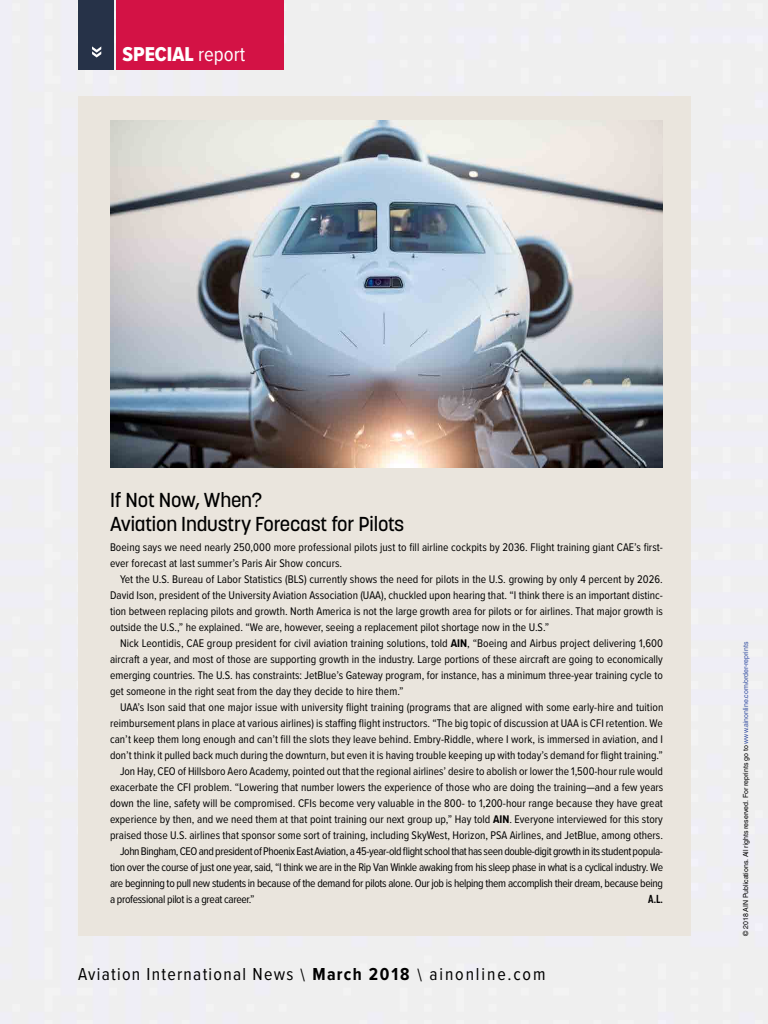
<style>
.page{position:relative;width:768px;height:1024px;background:#efefef}
.page>*{position:absolute;margin:0;border:0;box-sizing:border-box;transform-origin:0 0}
.t1{font:20.8px "Proxima Nova Cond Extrabld";color:#fff}
.t2{font:500 20px/24px "Korolev";letter-spacing:-.01em;color:#000}
.t3{font:18px "Proxima Nova Cond";letter-spacing:.07em;color:#000}
.t4{font:11.5px/16px "Proxima Nova Cond";color:#000;text-align:justify}
.t5{font:11.5px "Proxima Nova Cond";letter-spacing:-.03em;color:#000}
.t6{font:700 11.5px "Korolev Condensed";color:#000}
.t7{font:7px "Helvetica LT Std";letter-spacing:-.005em;color:#000}
.s1{font-family:"Proxima Nova Cond"}
.s2{font-weight:700}
.s3{color:#3953a4}
</style>
<div class="page">
<div style="left:78px;top:0;width:36px;height:70px;background:#263248"></div>
<div style="left:116px;top:0;width:167px;height:70px;background:#d31245"></div>
<svg style="left:92px;top:46px;width:9px;height:12px"></svg>
<div style="left:78px;top:96px;width:613px;height:840px;background:#eae5dd"></div>
<img style="left:110px;top:120px;width:553px;height:348px">
<h1 class="t1" style="left:123px;top:38px;width:124px">SPECIAL <span class="s1">report</span></h1>
<h2 class="t2" style="left:110px;top:488px;width:296px">If Not Now, When?<br>Aviation Industry Forecast for Pilots</h2>
<p class="t4" style="left:110px;top:539px;width:555px">Boeing says we need nearly 250,000 more professional pilots just to fill airline cockpits by 2036. Flight training giant CAE’s first&shy;ever forecast at last summer’s Paris Air Show concurs.</p>
<p class="t4" style="left:110px;top:571px;width:555px;text-indent:10px">Yet the U.S. Bureau of Labor Statistics (BLS) currently shows the need for pilots in the U.S. growing by only 4 percent by 2026.<br>David Ison, president of the University Aviation Association (UAA), chuckled upon hearing that. “I think there is an important distinc&shy;tion between replacing pilots and growth. North America is not the large growth area for pilots or for airlines. That major growth is outside the U.S.,” he explained. “We are, however, seeing a replacement pilot shortage now in the U.S.”</p>
<p class="t4" style="left:110px;top:635px;width:555px;text-indent:10px">Nick Leontidis, CAE group president for civil aviation training solutions, told <span class="s2">AIN</span>, “Boeing and Airbus project delivering 1,600 aircraft a year, and most of those are supporting growth in the industry. Large portions of these aircraft are going to economically emerging countries. The U.S. has constraints: JetBlue’s Gateway program, for instance, has a minimum three-year training cycle to get someone in the right seat from the day they decide to hire them.”</p>
<p class="t4" style="left:120px;top:699px;width:545px">UAA’s Ison said that one major issue with university flight training (programs that are aligned with some early-hire and tuition</p>
<p class="t4" style="left:110px;top:715px;width:554px">reimbursement plans in place at various airlines) is staffing flight instructors. “The big topic of discussion at UAA is CFI retention. We</p>
<p class="t4" style="left:110px;top:731px;width:555px">can’t keep them long enough and can’t fill the slots they leave behind. Embry-Riddle, where I work, is immersed in aviation, and I</p>
<p class="t4" style="left:110px;top:747px;width:554px">don’t think it pulled back much during the downturn, but even it is having trouble keeping up with today’s demand for flight training.”</p>
<p class="t4" style="left:120px;top:763px;width:545px">Jon Hay, CEO of Hillsboro Aero Academy, pointed out that the regional airlines’ desire to abolish or lower the 1,500-hour rule would</p>
<p class="t4" style="left:110px;top:779px;width:555px">exacerbate the CFI problem. “Lowering that number lowers the experience of those who are doing the training—and a few years</p>
<p class="t4" style="left:110px;top:795px;width:555px">down the line, safety will be compromised. CFIs become very valuable in the 800- to 1,200-hour range because they have great</p>
<p class="t4" style="left:110px;top:811px;width:554px">experience by then, and we need them at that point training our next group up,” Hay told <span class="s2">AIN</span>. Everyone interviewed for this story</p>
<p class="t4" style="left:110px;top:827px;width:555px">praised those U.S. airlines that sponsor some sort of training, including SkyWest, Horizon, PSA Airlines, and JetBlue, among others.</p>
<p class="t5" style="left:120px;top:843px;width:545px">John Bingham, CEO and president of Phoenix East Aviation, a 45-year-old flight school that has seen double-digit growth in its student popula-</p>
<p class="t5" style="left:110px;top:859px;width:555px">tion over the course of just one year, said, “I think we are in the Rip Van Winkle awaking from his sleep phase in what is a cyclical industry. We</p>
<p class="t5" style="left:110px;top:875px;width:554px">are beginning to pull new students in because of the demand for pilots alone. Our job is helping them accomplish their dream, because being</p>
<p class="t5" style="left:110px;top:891px;width:146px">a professional pilot is a great career.”</p>
<p class="t6" style="left:648px;top:892px;width:16px">A.L.</p>
<h3 class="t3" style="left:78px;top:961px;width:469px">Aviation International News \ <span class="s2">March 2018</span> \ ainonline.com</h3>
<p class="t7" style="left:742px;top:936px;width:296px;rotate:-90deg">© 2018 AIN Publications. All rights reserved. For reprints go to <span class="s3">www.ainonline.com/order-reprints</span></p>
</div>
